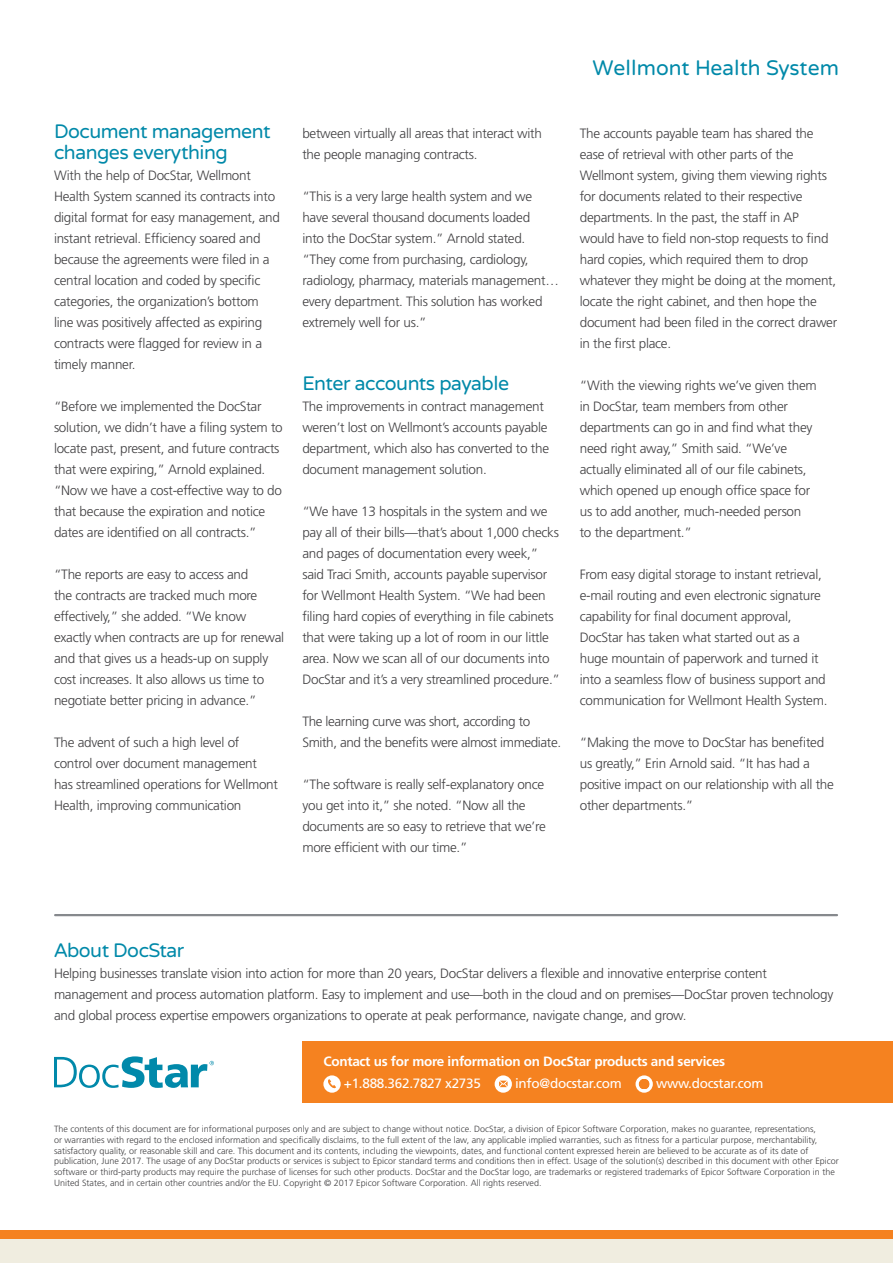
<style>
.page{position:relative;width:893px;height:1263px;background:#fff}
.page>*{position:absolute;margin:0;border:0;box-sizing:border-box;transform-origin:0 0}
.t1{font:21px "Varela Round";color:#0089a9}
.t2{font:19.5px/21px "Varela Round";letter-spacing:-.025em;color:#0089a9}
.t3{font:300 13.5px/21px "Frutiger LT Std";letter-spacing:-.02em;color:#414042}
.t4{font:700 13.5px "Frutiger LT Std";letter-spacing:-.02em;color:#fff}
.t5{font:13.5px "Frutiger LT Std";letter-spacing:-.02em;color:#fff}
.t6{font:300 9px/10.8px "Frutiger LT Std";color:#414042}
</style>
<div class="page">
<div style="left:302px;top:1041px;width:591px;height:62px;background:#f58220"></div>
<svg style="left:323px;top:1075px;width:18px;height:18px"></svg>
<svg style="left:328px;top:1079px;width:8px;height:10px"></svg>
<svg style="left:495px;top:1075px;width:17px;height:18px"></svg>
<svg style="left:499px;top:1081px;width:9px;height:6px"></svg>
<svg style="left:636px;top:1075px;width:17px;height:18px"></svg>
<svg style="left:639px;top:1079px;width:10px;height:10px"></svg>
<svg style="left:54px;top:1056px;width:160px;height:32px"></svg>
<hr style="left:55px;top:914px;width:782px;height:2px;background:#86898d">
<div style="left:0;top:1230px;width:893px;height:10px;background:#f58220"></div>
<div style="left:0;top:1239px;width:893px;height:24px;background:#f0ede0"></div>
<h2 class="t2" style="left:54px;top:123px;width:218px">Document management changes everything</h2>
<p class="t3" style="left:54px;top:166px;width:228px">With the help of DocStar, Wellmont Health System scanned its contracts into digital format for easy management, and instant retrieval. Efficiency soared and because the agreements were filed in a central location and coded by specific categories, the organization’s bottom line was positively affected as expiring contracts were flagged for review in a timely manner.</p>
<p class="t3" style="left:54px;top:397px;width:230px">“Before we implemented the DocStar solution, we didn’t have a filing system to locate past, present, and future contracts that were expiring,” Arnold explained. “Now we have a cost-effective way to do that because the expiration and notice dates are identified on all contracts.”</p>
<p class="t3" style="left:54px;top:565px;width:232px">“The reports are easy to access and<br>the contracts are tracked much more effectively,” she added. “We know exactly when contracts are up for renewal and that gives us a heads-up on supply cost increases. It also allows us time to negotiate better pricing in advance.”</p>
<p class="t3" style="left:54px;top:733px;width:226px">The advent of such a high level of control over document management has streamlined operations for Wellmont Health, improving communication</p>
<p class="t3" style="left:302px;top:124px;width:241px">between virtually all areas that interact with the people managing contracts.</p>
<p class="t3" style="left:302px;top:187px;width:258px">“This is a very large health system and we have several thousand documents loaded<br>into the DocStar system.” Arnold stated. “They come from purchasing, cardiology, radiology, pharmacy, materials management… every department. This solution has worked extremely well for us.”</p>
<h2 class="t2" style="left:302px;top:375px;width:208px">Enter accounts payable</h2>
<p class="t3" style="left:302px;top:397px;width:248px">The improvements in contract management weren’t lost on Wellmont’s accounts payable department, which also has converted to the document management solution.</p>
<p class="t3" style="left:302px;top:502px;width:259px">“We have 13 hospitals in the system and we pay all of their bills—that’s about 1,000 checks and pages of documentation every week,” said Traci Smith, accounts payable supervisor for Wellmont Health System. “We had been filing hard copies of everything in file cabinets that were taking up a lot of room in our little area. Now we scan all of our documents into DocStar and it’s a very streamlined procedure.”</p>
<p class="t3" style="left:302px;top:712px;width:260px">The learning curve was short, according to<br>Smith, and the benefits were almost immediate.</p>
<p class="t3" style="left:302px;top:775px;width:245px">“The software is really self-explanatory once you get into it,” she noted. “Now all the documents are so easy to retrieve that we’re more efficient with our time.”</p>
<h1 class="t1" style="left:592px;top:60px;width:248px">Wellmont Health System</h1>
<p class="t3" style="left:580px;top:124px;width:259px">The accounts payable team has shared the ease of retrieval with other parts of the Wellmont system, giving them viewing rights for documents related to their respective departments. In the past, the staff in AP would have to field non-stop requests to find hard copies, which required them to drop whatever they might be doing at the moment, locate the right cabinet, and then hope the document had been filed in the correct drawer in the first place.</p>
<p class="t3" style="left:580px;top:376px;width:239px">“With the viewing rights we’ve given them in DocStar, team members from other departments can go in and find what they need right away,” Smith said. “We’ve actually eliminated all of our file cabinets, which opened up enough office space for us to add another, much-needed person<br>to the department.”</p>
<p class="t3" style="left:580px;top:565px;width:249px">From easy digital storage to instant retrieval, e-mail routing and even electronic signature capability for final document approval, DocStar has taken what started out as a huge mountain of paperwork and turned it into a seamless flow of business support and communication for Wellmont Health System.</p>
<p class="t3" style="left:580px;top:733px;width:256px">“Making the move to DocStar has benefited us greatly,” Erin Arnold said. “It has had a positive impact on our relationship with all the other departments.”</p>
<h2 class="t2" style="left:54px;top:940px;width:132px">About DocStar</h2>
<p class="t3" style="left:54px;top:964px;width:781px">Helping businesses translate vision into action for more than 20 years, DocStar delivers a flexible and innovative enterprise content management and process automation platform. Easy to implement and use—both in the cloud and on premises—DocStar proven technology and global process expertise empowers organizations to operate at peak performance, navigate change, and grow.</p>
<p class="t4" style="left:323px;top:1055px;width:403px">Contact us for more information on DocStar products and services</p>
<p class="t5" style="left:344px;top:1076px;width:139px">+1.888.362.7827 x2735</p>
<p class="t5" style="left:515px;top:1076px;width:108px">info@docstar.com</p>
<p class="t5" style="left:656px;top:1076px;width:109px">www.docstar.com</p>
<p class="t6" style="left:54px;top:1124px;width:786px">The contents of this document are for informational purposes only and are subject to change without notice. DocStar, a division of Epicor Software Corporation, makes no guarantee, representations,<br>or warranties with regard to the enclosed information and specifically disclaims, to the full extent of the law, any applicable implied warranties, such as fitness for a particular purpose, merchantability, satisfactory quality, or reasonable skill and care. This document and its contents, including the viewpoints, dates, and functional content expressed herein are believed to be accurate as of its date of publication, June 2017. The usage of any DocStar products or services is subject to Epicor standard terms and conditions then in effect. Usage of the solution(s) described in this document with other Epicor software or third-party products may require the purchase of licenses for such other products. DocStar and the DocStar logo, are trademarks or registered trademarks of Epicor Software Corporation in the United States, and in certain other countries and/or the EU. Copyright © 2017 Epicor Software Corporation. All rights reserved.</p>
</div>
